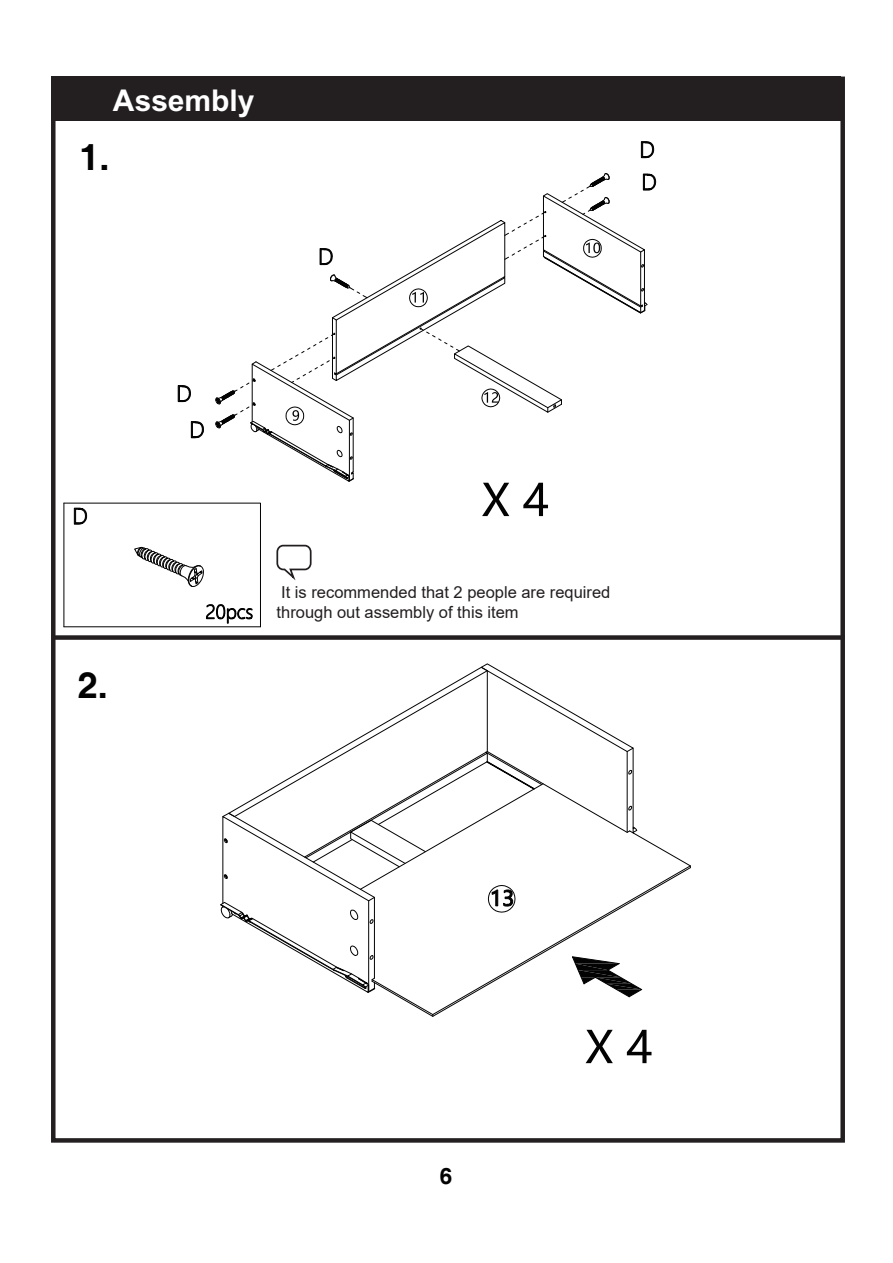
<style>
.page{position:relative;width:893px;height:1263px;background:#fff}
.page>*{position:absolute;margin:0;border:0;box-sizing:border-box;transform-origin:0 0}
.t1{font:700 36px "Helvetica";color:#030303}
.t2{font:700 30px "Arial";color:#fff}
.t3{font:700 22.5px "Helvetica";color:#030303}
.t4{font:16.5px/19.8px "Arial";color:#231f20}
</style>
<div class="page">
<div style="left:51px;top:77px;width:790px;height:44px;background:#231f20"></div>
<div style="left:51px;top:77px;width:794px;height:1066px;border:4px solid #231f20"></div>
<div style="left:54px;top:635px;width:791px;height:5px;background:#231f20"></div>
<svg style="left:586px;top:1030px;width:65px;height:33px"></svg>
<svg style="left:220px;top:725px;width:471px;height:292px"></svg>
<svg style="left:222px;top:627px;width:373px;height:291px"></svg>
<svg style="left:641px;top:141px;width:13px;height:17px"></svg>
<svg style="left:63px;top:173px;width:593px;height:454px"></svg>
<h2 class="t2" style="left:113px;top:83px;width:143px">Assembly</h2>
<h1 class="t1" style="left:79px;top:135px;width:32px">1.</h1>
<h1 class="t1" style="left:78px;top:664px;width:32px">2.</h1>
<p class="t4" style="left:277px;top:582px;width:335px">It is recommended that 2 people are required through out assembly of this item</p>
<h3 class="t3" style="left:440px;top:1162px;width:14px">6</h3>
</div>
